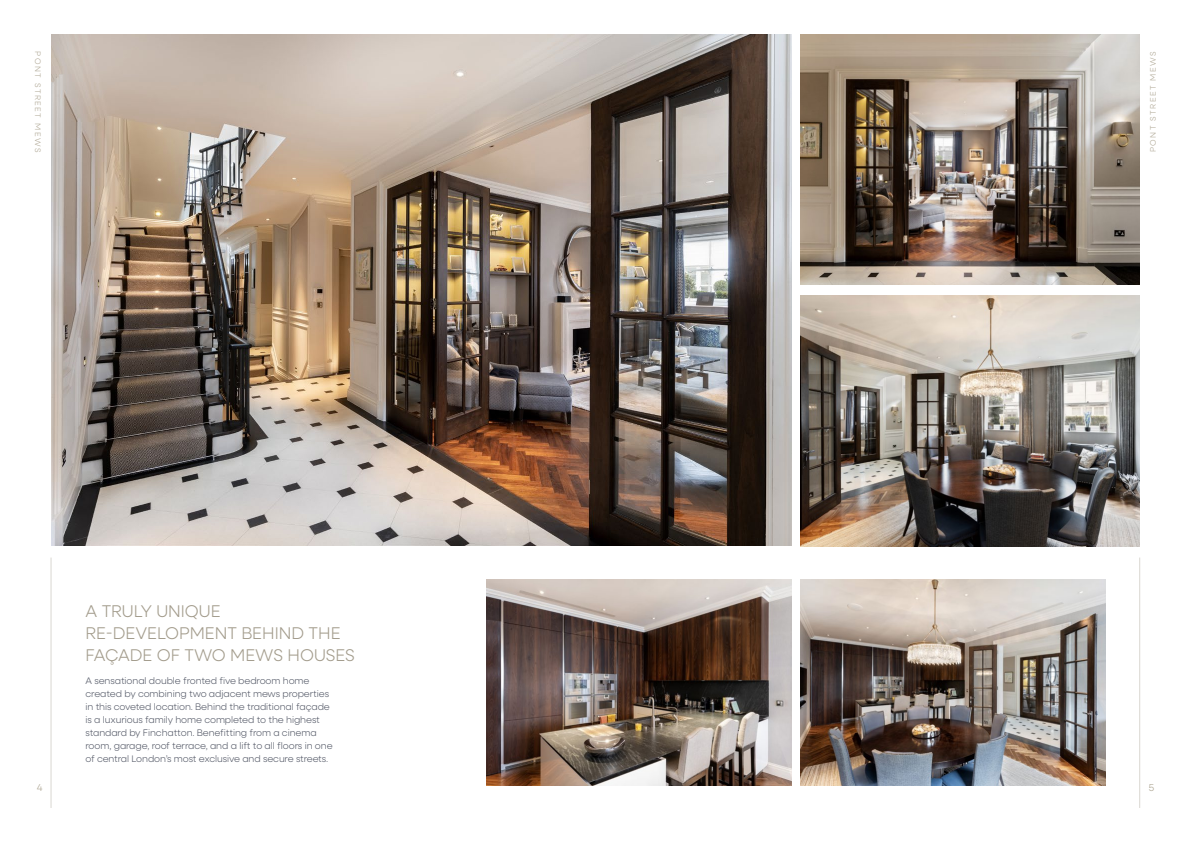
<style>
.page{position:relative;width:1191px;height:842px;background:#fff}
.page>*{position:absolute;margin:0;border:0;box-sizing:border-box;transform-origin:0 0}
.t1{font:300 17px/22px "Neulis Sans";color:#a39c8c}
.t2{font:300 10px "Neulis Sans";color:#aea693}
.t3{font:300 9.5px/13px "Neulis Sans";letter-spacing:-.01em;color:#525765}
.t4{font:300 8px "Neulis Sans";letter-spacing:.195em;color:#aea693}
</style>
<div class="page">
<img style="left:51px;top:34px;width:741px;height:512px">
<img style="left:800px;top:34px;width:340px;height:250px">
<img style="left:800px;top:296px;width:340px;height:250px">
<hr style="left:51px;top:557px;width:1px;height:251px;background:#dad7d1">
<hr style="left:1139px;top:557px;width:1px;height:251px;background:#dad7d1">
<img style="left:800px;top:580px;width:305px;height:206px">
<img style="left:487px;top:580px;width:305px;height:206px">
<p class="t4" style="left:44px;top:51px;width:103px;rotate:90deg">PONT STREET MEWS</p>
<h1 class="t1" style="left:86px;top:599px;width:271px">A TRULY UNIQUE<br>RE‑DEVELOPMENT BEHIND THE<br>FAÇADE OF TWO MEWS HOUSES</h1>
<p class="t3" style="left:86px;top:674px;width:248px">A sensational double fronted five bedroom home created by combining two adjacent mews properties in this coveted location. Behind the traditional façade is a luxurious family home completed to the highest standard by Finchatton. Benefitting from a cinema room, garage, roof terrace, and a lift to all floors in one of central London’s most exclusive and secure streets.</p>
<p class="t4" style="left:1147px;top:152px;width:103px;rotate:-90deg">PONT STREET MEWS</p>
<p class="t2" style="left:37px;top:780px;width:7px">4</p>
<p class="t2" style="left:1148px;top:780px;width:7px">5</p>
</div>
